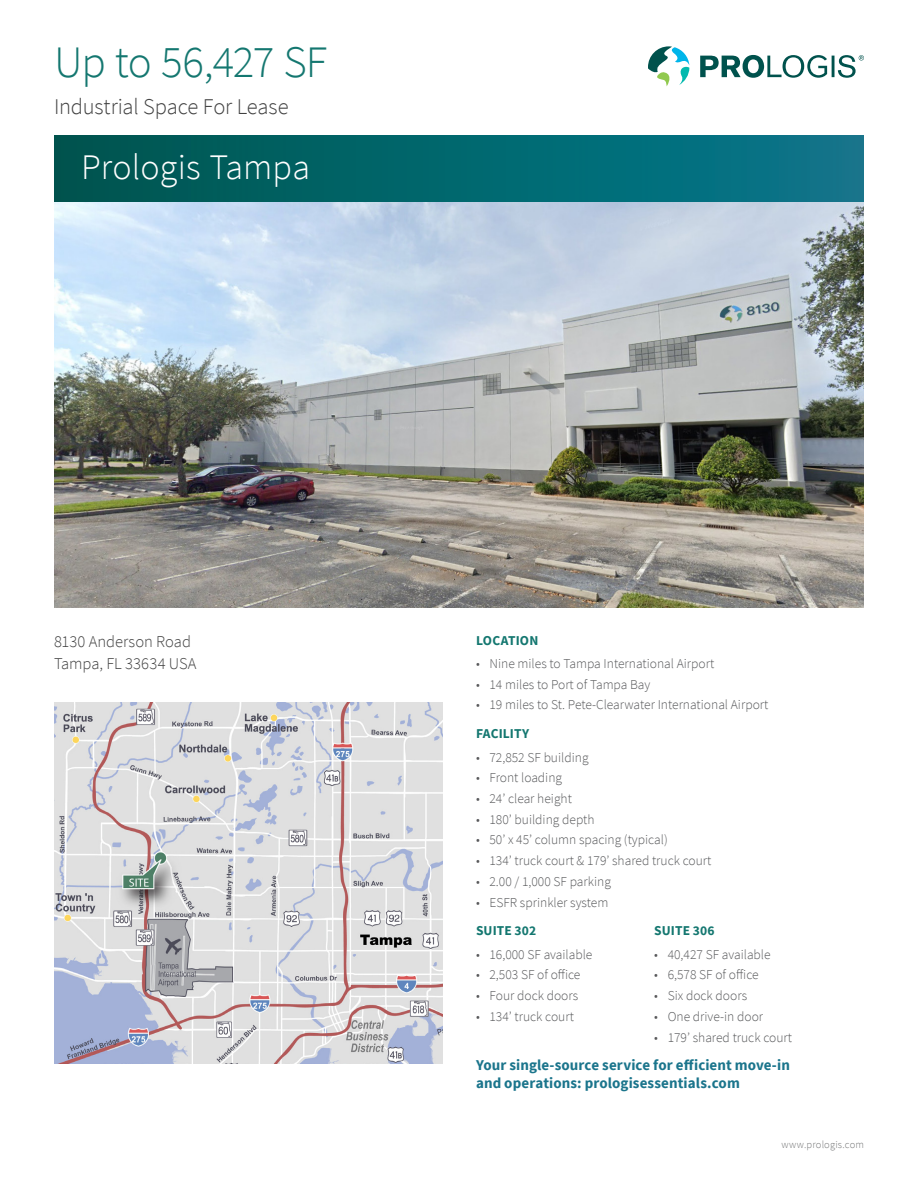
<style>
.page{position:relative;width:918px;height:1188px;background:#fff}
.page>*{position:absolute;margin:0;border:0;box-sizing:border-box;transform-origin:0 0}
.SF{font:300 45px "Source Sans Pro";letter-spacing:-.025em;color:#147770}
.Prologis_Park_Name{font:300 36px "Source Sans Pro";letter-spacing:.005em;color:#fff}
.Lease_Description{font:300 22.5px "Source Sans Pro";letter-spacing:-.01em;color:#414141}
.Address{font:300 16.5px/22.5px "Source Sans Pro";color:#414141}
.Essentials_text{font:700 15px/18px "Source Sans Pro";letter-spacing:.005em;color:#1b758c}
.bullet_points-body{font:300 13.5px "Source Sans Pro";color:#57585a}
.Body_Headings{font:700 13.5px "Source Sans Pro";letter-spacing:.01em;color:#147770}
.Footer_Text{font:300 10.5px "Source Sans Pro";letter-spacing:.015em;color:#747576}
</style>
<div class="page">
<svg style="left:648px;top:46px;width:41px;height:40px"></svg>
<svg style="left:700px;top:55px;width:164px;height:23px"></svg>
<div style="left:54px;top:135px;width:810px;height:67px;background:linear-gradient(to right,#00554e,#09788d)"></div>
<img style="left:54px;top:702px;width:388px;height:361px">
<img style="left:54px;top:202px;width:810px;height:406px">
<p class="SF" style="left:54px;top:34px;width:275px">Up to 56,427 SF</p>
<p class="Lease_Description" style="left:54px;top:93px;width:236px">Industrial Space For Lease</p>
<p class="Prologis_Park_Name" style="left:81px;top:145px;width:231px">Prologis Tampa</p>
<p class="Address" style="left:54px;top:630px;width:144px">8130 Anderson Road<br>Tampa, FL 33634 USA</p>
<p class="Body_Headings" style="left:476px;top:631px;width:64px">LOCATION</p>
<p class="bullet_points-body" style="left:476px;top:655px;width:240px">• Nine miles to Tampa International Airport</p>
<p class="bullet_points-body" style="left:476px;top:676px;width:176px">• 14 miles to Port of Tampa Bay</p>
<p class="bullet_points-body" style="left:476px;top:697px;width:294px">• 19 miles to St. Pete-Clearwater International Airport</p>
<p class="Body_Headings" style="left:476px;top:725px;width:55px">FACILITY</p>
<p class="bullet_points-body" style="left:476px;top:749px;width:114px">• 72,852 SF building</p>
<p class="bullet_points-body" style="left:476px;top:770px;width:88px">• Front loading</p>
<p class="bullet_points-body" style="left:476px;top:790px;width:97px">• 24’ clear height</p>
<p class="bullet_points-body" style="left:476px;top:811px;width:120px">• 180’ building depth</p>
<p class="bullet_points-body" style="left:476px;top:832px;width:193px">• 50’ x 45’ column spacing (typical)</p>
<p class="bullet_points-body" style="left:476px;top:852px;width:237px">• 134’ truck court &amp; 179’ shared truck court</p>
<p class="bullet_points-body" style="left:476px;top:873px;width:136px">• 2.00 / 1,000 SF parking</p>
<p class="bullet_points-body" style="left:476px;top:894px;width:134px">• ESFR sprinkler system</p>
<p class="Body_Headings" style="left:476px;top:922px;width:62px">SUITE 302</p>
<p class="Body_Headings" style="left:654px;top:922px;width:62px">SUITE 306</p>
<p class="bullet_points-body" style="left:476px;top:946px;width:118px">• 16,000 SF available</p>
<p class="bullet_points-body" style="left:654px;top:946px;width:118px">• 40,427 SF available</p>
<p class="bullet_points-body" style="left:476px;top:967px;width:106px">• 2,503 SF of office</p>
<p class="bullet_points-body" style="left:654px;top:967px;width:106px">• 6,578 SF of office</p>
<p class="bullet_points-body" style="left:476px;top:987px;width:104px">• Four dock doors</p>
<p class="bullet_points-body" style="left:654px;top:987px;width:94px">• Six dock doors</p>
<p class="bullet_points-body" style="left:476px;top:1008px;width:99px">• 134’ truck court</p>
<p class="bullet_points-body" style="left:654px;top:1008px;width:111px">• One drive-in door</p>
<p class="bullet_points-body" style="left:654px;top:1029px;width:139px">• 179’ shared truck court</p>
<p class="Essentials_text" style="left:476px;top:1056px;width:316px">Your single-source service for efficient move-in and operations: prologisessentials.com</p>
<p class="Footer_Text" style="left:782px;top:1138px;width:84px">www.prologis.com</p>
</div>
